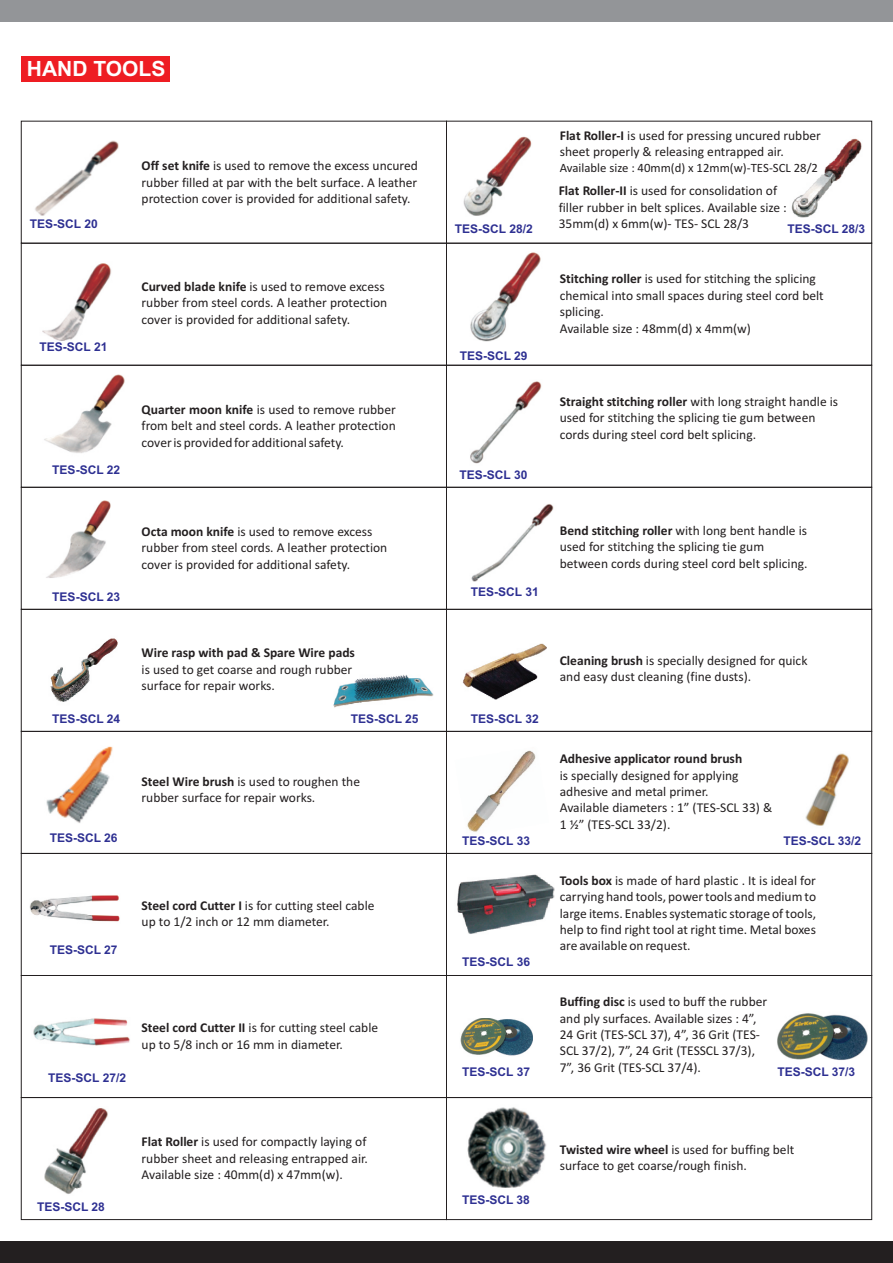
<style>
.page{position:relative;width:893px;height:1263px;background:#fff}
.page>*{position:absolute;margin:0;border:0;box-sizing:border-box;transform-origin:0 0}
.t1{font:700 21px "Arial";color:#fff}
.t2{font:13.5px/16.5px "Calibri";color:#231f20}
.t3{font:700 13.5px "Calibri";color:#231f20}
.t4{font:12.75px "Calibri";color:#231f20}
.t5{font:700 12px "Arial";color:#2e3092}
.s1{font-weight:700}
</style>
<div class="page">
<img style="left:777px;top:1013px;width:91px;height:47px">
<img style="left:35px;top:140px;width:84px;height:76px">
<img style="left:42px;top:263px;width:69px;height:78px">
<div style="left:21px;top:243px;width:426px;height:122px;border:1px solid #231f20"></div>
<div style="left:21px;top:365px;width:426px;height:122px;border:1px solid #231f20"></div>
<div style="left:21px;top:487px;width:426px;height:122px;border:1px solid #231f20"></div>
<div style="left:21px;top:609px;width:426px;height:122px;border:1px solid #231f20"></div>
<div style="left:21px;top:731px;width:426px;height:122px;border:1px solid #231f20"></div>
<div style="left:21px;top:853px;width:426px;height:123px;border:1px solid #231f20"></div>
<div style="left:21px;top:975px;width:426px;height:123px;border:1px solid #231f20"></div>
<div style="left:21px;top:1097px;width:426px;height:123px;border:1px solid #231f20"></div>
<img style="left:44px;top:374px;width:81px;height:79px">
<img style="left:46px;top:500px;width:65px;height:78px">
<img style="left:334px;top:674px;width:99px;height:34px">
<img style="left:46px;top:746px;width:67px;height:77px">
<img style="left:50px;top:638px;width:68px;height:64px">
<img style="left:30px;top:895px;width:90px;height:27px">
<img style="left:33px;top:1018px;width:97px;height:28px">
<img style="left:44px;top:1108px;width:64px;height:86px">
<div style="left:446px;top:487px;width:426px;height:122px;border:1px solid #231f20"></div>
<div style="left:446px;top:609px;width:426px;height:122px;border:1px solid #231f20"></div>
<div style="left:446px;top:731px;width:426px;height:122px;border:1px solid #231f20"></div>
<div style="left:446px;top:853px;width:426px;height:123px;border:1px solid #231f20"></div>
<div style="left:446px;top:975px;width:426px;height:123px;border:1px solid #231f20"></div>
<div style="left:446px;top:1097px;width:426px;height:123px;border:1px solid #231f20"></div>
<img style="left:471px;top:504px;width:83px;height:78px">
<img style="left:462px;top:643px;width:85px;height:57px">
<img style="left:467px;top:750px;width:69px;height:82px">
<img style="left:805px;top:753px;width:44px;height:73px">
<img style="left:457px;top:874px;width:97px;height:60px">
<img style="left:460px;top:1018px;width:73px;height:38px">
<img style="left:467px;top:1107px;width:80px;height:80px">
<img style="left:463px;top:136px;width:69px;height:80px">
<img style="left:791px;top:138px;width:71px;height:80px">
<div style="left:0;top:1242px;width:893px;height:21px;background:#231f20"></div>
<div style="left:0;top:0;width:893px;height:21px;background:#939598"></div>
<div style="left:446px;top:243px;width:426px;height:122px;border:1px solid #231f20"></div>
<div style="left:446px;top:365px;width:426px;height:122px;border:1px solid #231f20"></div>
<img style="left:470px;top:252px;width:71px;height:90px">
<img style="left:470px;top:381px;width:72px;height:83px">
<div style="left:21px;top:56px;width:149px;height:26px;background:#ee1d23"></div>
<h1 class="t1" style="left:27px;top:61px;width:140px">HAND TOOLS</h1>
<p class="t5" style="left:30px;top:219px;width:69px">TES-SCL 20</p>
<p class="t5" style="left:40px;top:342px;width:69px">TES-SCL 21</p>
<p class="t5" style="left:52px;top:465px;width:69px">TES-SCL 22</p>
<p class="t5" style="left:52px;top:592px;width:69px">TES-SCL 23</p>
<p class="t5" style="left:52px;top:714px;width:69px">TES-SCL 24</p>
<p class="t5" style="left:50px;top:834px;width:69px">TES-SCL 26</p>
<p class="t2" style="left:142px;top:159px;width:278px;text-align:justify"><span class="s1">Off set knife</span> is used to remove the excess uncured rubber filled at par with the belt surface. A leather protection cover is provided for additional safety.</p>
<p class="t2" style="left:142px;top:279px;width:247px"><span class="s1">Curved blade knife</span> is used to remove excess rubber from steel cords. A leather protection cover is provided for additional safety.</p>
<p class="t2" style="left:142px;top:402px;width:256px;text-align:justify"><span class="s1">Quarter moon knife</span> is used to remove rubber from belt and steel cords. A leather protection cover is provided for additional safety.</p>
<p class="t2" style="left:142px;top:524px;width:247px"><span class="s1">Octa moon knife</span> is used to remove excess rubber from steel cords. A leather protection cover is provided for additional safety.</p>
<p class="t3" style="left:142px;top:647px;width:215px">Wire rasp with pad &amp; Spare Wire pads</p>
<p class="t2" style="left:142px;top:662px;width:212px">is used to get coarse and rough rubber surface for repair works.</p>
<p class="t5" style="left:351px;top:714px;width:69px">TES-SCL 25</p>
<p class="t2" style="left:142px;top:774px;width:220px"><span class="s1">Steel Wire brush</span> is used to roughen the rubber surface for repair works.</p>
<p class="t5" style="left:50px;top:945px;width:69px">TES-SCL 27</p>
<p class="t2" style="left:142px;top:898px;width:234px"><span class="s1">Steel cord Cutter I</span> is for cutting steel cable up to 1/2 inch or 12 mm diameter.</p>
<p class="t5" style="left:48px;top:1073px;width:79px">TES-SCL 27/2</p>
<p class="t2" style="left:142px;top:1021px;width:238px"><span class="s1">Steel cord Cutter II</span> is for cutting steel cable up to 5/8 inch or 16 mm in diameter.</p>
<p class="t5" style="left:37px;top:1202px;width:69px">TES-SCL 28</p>
<p class="t2" style="left:142px;top:1134px;width:228px;text-align:justify"><span class="s1">Flat Roller</span> is used for compactly laying of rubber sheet and releasing entrapped air.<br>Available size : 40mm(d) x 47mm(w).</p>
<p class="t2" style="left:560px;top:128px;width:263px"><span class="s1">Flat Roller-I</span> is used for pressing uncured rubber sheet properly &amp; releasing entrapped air.</p>
<p class="t4" style="left:560px;top:163px;width:260px">Available size : 40mm(d) x 12mm(w)-TES-SCL 28/2</p>
<p class="t2" style="left:559px;top:184px;width:230px"><span class="s1">Flat Roller-II</span> is used for consolidation of filler rubber in belt splices. Available size :<br>35mm(d) x 6mm(w)- TES- SCL 28/3</p>
<p class="t5" style="left:455px;top:224px;width:79px">TES-SCL 28/2</p>
<p class="t5" style="left:787px;top:224px;width:79px">TES-SCL 28/3</p>
<p class="t5" style="left:460px;top:351px;width:69px">TES-SCL 29</p>
<p class="t5" style="left:460px;top:470px;width:69px">TES-SCL 30</p>
<p class="t5" style="left:471px;top:587px;width:69px">TES-SCL 31</p>
<p class="t2" style="left:560px;top:272px;width:266px"><span class="s1">Stitching roller</span> is used for stitching the splicing chemical into small spaces during steel cord belt splicing.<br>Available size : 48mm(d) x 4mm(w)</p>
<p class="t2" style="left:560px;top:394px;width:280px"><span class="s1">Straight stitching roller</span> with long straight handle is used for stitching the splicing tie gum between cords during steel cord belt splicing.</p>
<p class="t2" style="left:560px;top:523px;width:249px"><span class="s1">Bend stitching roller</span> with long bent handle is used for stitching the splicing tie gum between cords during steel cord belt splicing.</p>
<p class="t5" style="left:471px;top:714px;width:69px">TES-SCL 32</p>
<p class="t2" style="left:560px;top:653px;width:249px"><span class="s1">Cleaning brush</span> is specially designed for quick and easy dust cleaning (fine dusts).</p>
<p class="t3" style="left:560px;top:753px;width:184px">Adhesive applicator round brush</p>
<p class="t2" style="left:560px;top:768px;width:214px">is specially designed for applying adhesive and metal primer.<br>Available diameters : 1” (TES-SCL 33) &amp;<br>1 ½” (TES-SCL 33/2).</p>
<p class="t5" style="left:462px;top:836px;width:69px">TES-SCL 33</p>
<p class="t5" style="left:783px;top:836px;width:79px">TES-SCL 33/2</p>
<p class="t5" style="left:462px;top:957px;width:69px">TES-SCL 36</p>
<p class="t2" style="left:560px;top:873px;width:258px;text-align:justify"><span class="s1">Tools box</span> is made of hard plastic . It is ideal for carrying hand tools, power tools and medium to large items. Enables systematic storage of tools, help to find right tool at right time. Metal boxes are available on request.</p>
<p class="t2" style="left:560px;top:994px;width:209px"><span class="s1">Buffing disc</span> is used to buff the rubber and ply surfaces. Available sizes : 4”, 24 Grit (TES-SCL 37), 4”, 36 Grit (TES-SCL 37/2), 7”, 24 Grit (TESSCL 37/3), 7”, 36 Grit (TES-SCL 37/4).</p>
<p class="t5" style="left:462px;top:1067px;width:69px">TES-SCL 37</p>
<p class="t5" style="left:777px;top:1067px;width:79px">TES-SCL 37/3</p>
<p class="t5" style="left:462px;top:1195px;width:69px">TES-SCL 38</p>
<p class="t2" style="left:560px;top:1142px;width:236px"><span class="s1">Twisted wire wheel</span> is used for buffing belt surface to get coarse/rough finish.</p>
</div>
